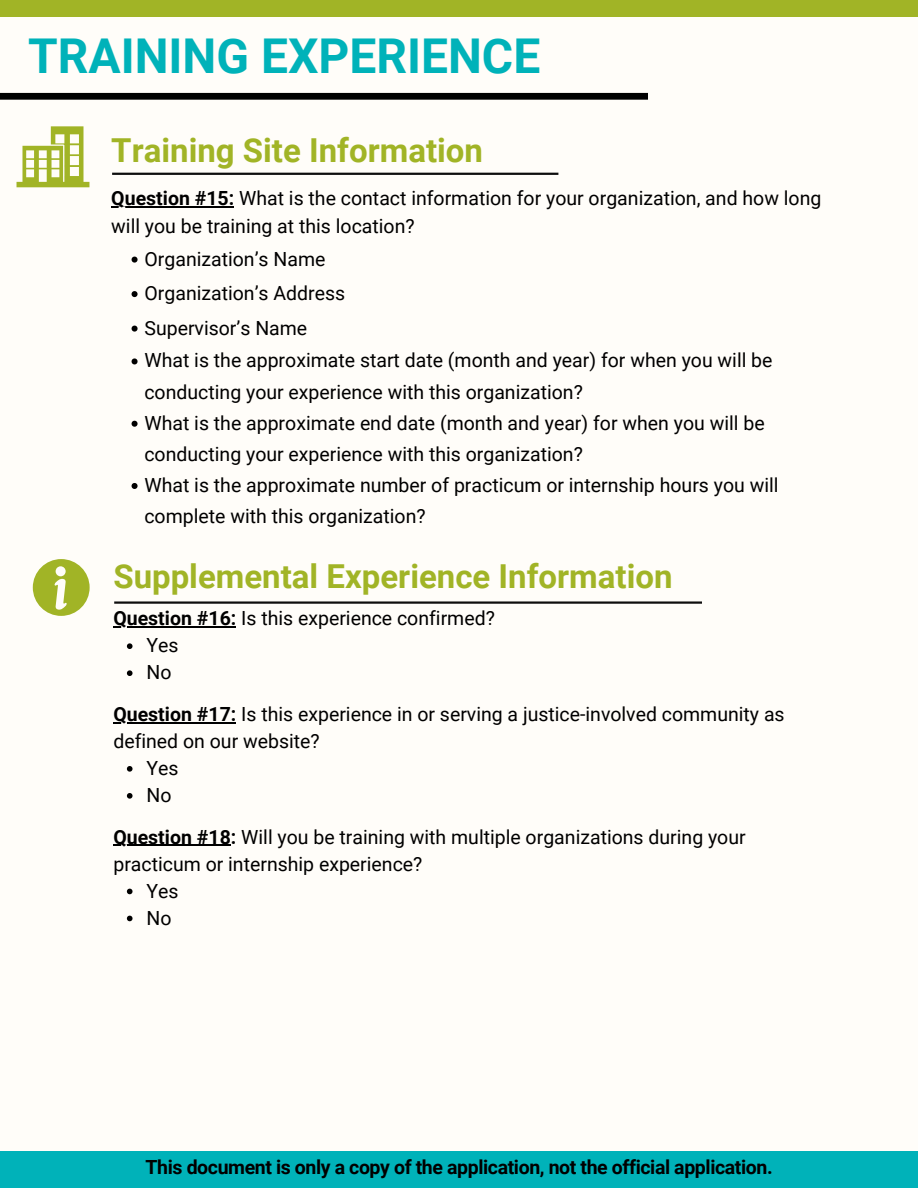
<style>
.page{position:relative;width:918px;height:1188px;background:#fffdf9}
.page>*{position:absolute;margin:0;border:0;box-sizing:border-box;transform-origin:0 0}
.t1{font:700 48px "Roboto";color:#00b2b9}
.t2{font:700 33px "Roboto";color:#a1b426}
.t3{font:19.5px/31.2px "Roboto";color:#000}
.t4{font:700 19.5px "Roboto";letter-spacing:-.02em;color:#000}
.s1{font-weight:700}
</style>
<div class="page">
<div style="left:0;top:0;width:918px;height:16px;background:#a1b426"></div>
<div style="left:0;top:93px;width:648px;height:7px;background:#000"></div>
<hr style="left:112px;top:173px;width:446px;height:2px;background:#0e0e0e">
<hr style="left:114px;top:601px;width:588px;height:3px;background:#0e0e0e">
<div style="left:0;top:1152px;width:918px;height:36px;background:#00b2b9"></div>
<svg style="left:17px;top:126px;width:72px;height:61px"></svg>
<svg style="left:33px;top:559px;width:57px;height:57px"></svg>
<hr style="left:111px;top:206px;width:123px;height:2px;background:#000">
<svg style="left:132px;top:257px;width:6px;height:6px"></svg>
<svg style="left:132px;top:291px;width:6px;height:6px"></svg>
<svg style="left:132px;top:326px;width:6px;height:6px"></svg>
<svg style="left:132px;top:358px;width:6px;height:6px"></svg>
<svg style="left:132px;top:421px;width:6px;height:6px"></svg>
<svg style="left:132px;top:483px;width:6px;height:6px"></svg>
<hr style="left:113px;top:627px;width:123px;height:1px;background:#000">
<svg style="left:127px;top:643px;width:6px;height:6px"></svg>
<svg style="left:127px;top:670px;width:6px;height:6px"></svg>
<hr style="left:113px;top:722px;width:123px;height:1px;background:#000">
<svg style="left:127px;top:766px;width:6px;height:6px"></svg>
<svg style="left:127px;top:793px;width:6px;height:6px"></svg>
<hr style="left:113px;top:845px;width:118px;height:1px;background:#000">
<svg style="left:127px;top:889px;width:6px;height:5px"></svg>
<svg style="left:127px;top:916px;width:6px;height:5px"></svg>
<p class="t1" style="left:28px;top:29px;width:514px">TRAINING EXPERIENCE</p>
<p class="t2" style="left:111px;top:132px;width:373px">Training Site Information</p>
<p class="t3" style="left:111px;top:185px;width:712px;line-height:27.3px"><span class="s1">Question #15:</span> What is the contact information for your organization, and how long will you be training at this location?</p>
<p class="t3" style="left:144px;top:243px;width:182px">Organization’s Name</p>
<h2 class="t3" style="left:144px;top:278px;width:202px">Organization’s Address</h2>
<p class="t3" style="left:144px;top:312px;width:164px">Supervisor’s Name</p>
<p class="t3" style="left:144px;top:345px;width:630px">What is the approximate start date (month and year) for when you will be conducting your experience with this organization?</p>
<p class="t3" style="left:144px;top:407px;width:622px">What is the approximate end date (month and year) for when you will be conducting your experience with this organization?</p>
<p class="t3" style="left:144px;top:470px;width:636px">What is the approximate number of practicum or internship hours you will complete with this organization?</p>
<p class="t2" style="left:113px;top:558px;width:561px">Supplemental Experience Information</p>
<p class="t3" style="left:113px;top:603px;width:383px"><span class="s1">Question #16:</span> Is this experience confirmed?</p>
<h2 class="t3" style="left:147px;top:630px;width:34px">Yes</h2>
<p class="t3" style="left:147px;top:657px;width:27px">No</p>
<p class="t3" style="left:113px;top:701px;width:673px;line-height:27px"><span class="s1">Question #17:</span> Is this experience in or serving a justice-involved community as defined on our website?</p>
<p class="t3" style="left:147px;top:753px;width:34px">Yes</p>
<p class="t3" style="left:147px;top:780px;width:27px">No</p>
<p class="t3" style="left:113px;top:823px;width:634px;line-height:27px"><span class="s1">Question #18:</span> Will you be training with multiple organizations during your practicum or internship experience?</p>
<p class="t3" style="left:147px;top:875px;width:34px">Yes</p>
<p class="t3" style="left:147px;top:902px;width:27px">No</p>
<h1 class="t4" style="left:146px;top:1156px;width:629px">This document is only a copy of the application, not the official application.</h1>
</div>
